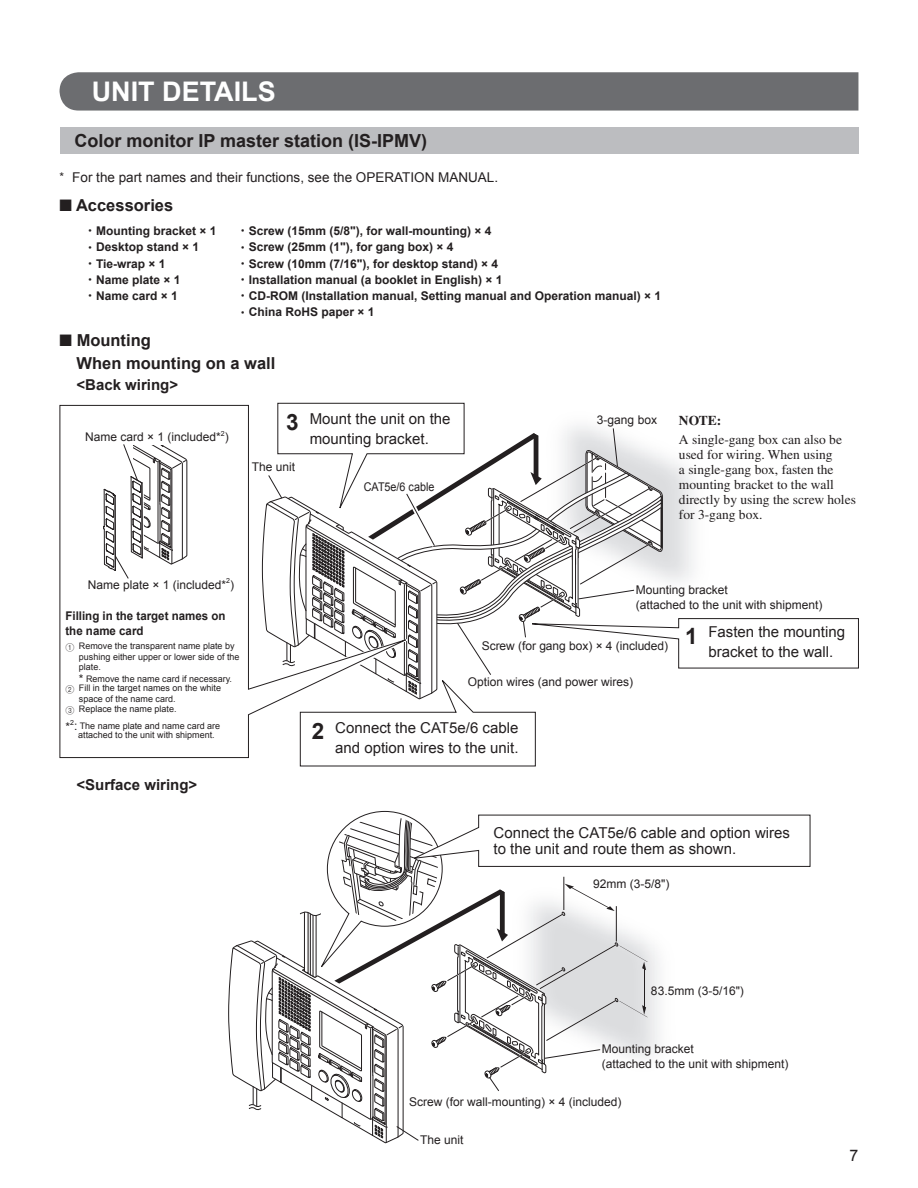
<style>
.page{position:relative;width:918px;height:1188px;background:#fff}
.page>*{position:absolute;margin:0;border:0;box-sizing:border-box;transform-origin:0 0}
.t1{font:700 27px "Arial";color:#fff}
.t2{font:700 22.5px "Arial";color:#231f20}
.t3{font:700 18px "Arial";color:#231f20}
.t4{font:700 16.5px/23.2px "Arial";color:#231f20}
.t5{font:15.9px "Arial";color:#231f20}
.t6{font:15px/16.5px "Arial";color:#231f20}
.t7{font:700 15px "Arial";color:#231f20}
.t8{font:13.5px/15px "Times";color:#231f20}
.t9{font:13.5px "Arial";color:#231f20}
.t10{font:700 13.5px "Times";color:#231f20}
.t11{font:700 12px/16.2px "Arial";color:#231f20}
.t12{font:12px/15px "Arial";color:#231f20}
.t13{font:700 12px/14.2px "Arial";color:#231f20;scale:.96 1}
.t14{font:12px "Arial";color:#231f20;scale:.9 1}
.t15{font:9px/10.5px "Arial";color:#231f20}
.t16{font:7.05px "Arial";color:#231f20}
.s1{font-size:12px}
.s2{font-family:"Koz Min Pro Regular 90 msp RKSJ H";font-weight:400}
.s3{font-family:"Round Num Whie"}
</style>
<div class="page">
<div style="left:60px;top:128px;width:798px;height:26px;background:#bcbdc0"></div>
<div style="left:60px;top:72px;width:798px;height:39px;background:#6c6d70"></div>
<svg style="left:277px;top:403px;width:582px;height:364px"></svg>
<svg style="left:59px;top:405px;width:357px;height:353px"></svg>
<svg style="left:228px;top:811px;width:583px;height:333px"></svg>
<h1 class="t1" style="left:92px;top:77px;width:185px">UNIT DETAILS</h1>
<h3 class="t3" style="left:74px;top:131px;width:354px">Color monitor IP master station (IS-IPMV)</h3>
<p class="t9" style="left:60px;top:169px;width:440px"><span class="s1">*</span> For the part names and their functions, see the OPERATION MANUAL.</p>
<h3 class="t4" style="left:60px;top:193px;width:115px">■ Accessories</h3>
<p class="t11" style="left:84px;top:223px;width:134px"><span class="s2">・</span>Mounting bracket × 1</p>
<p class="t11" style="left:237px;top:223px;width:256px"><span class="s2">・</span>Screw (15mm (5/8"), for wall-mounting) × 4</p>
<p class="t11" style="left:84px;top:239px;width:117px"><span class="s2">・</span>Desktop stand × 1</p>
<p class="t11" style="left:237px;top:239px;width:218px"><span class="s2">・</span>Screw (25mm (1"), for gang box) × 4</p>
<p class="t11" style="left:84px;top:255px;width:83px"><span class="s2">・</span>Tie-wrap × 1</p>
<p class="t11" style="left:237px;top:255px;width:263px"><span class="s2">・</span>Screw (10mm (7/16"), for desktop stand) × 4</p>
<p class="t11" style="left:84px;top:272px;width:98px"><span class="s2">・</span>Name plate × 1</p>
<p class="t11" style="left:237px;top:272px;width:267px"><span class="s2">・</span>Installation manual (a booklet in English) × 1</p>
<p class="t11" style="left:84px;top:288px;width:95px"><span class="s2">・</span>Name card × 1</p>
<p class="t11" style="left:237px;top:288px;width:426px"><span class="s2">・</span>CD-ROM (Installation manual, Setting manual and Operation manual) × 1<span class="s2">・</span>China RoHS paper × 1</p>
<h3 class="t4" style="left:77px;top:329px;width:200px;text-indent:-17px">■ Mounting<br>When mounting on a wall</h3>
<p class="t7" style="left:77px;top:376px;width:103px">&lt;Back wiring&gt;</p>
<p class="t16" style="left:221px;top:429px;width:5px">2</p>
<p class="t12" style="left:85px;top:430px;width:145px">Name card × 1 (included* )</p>
<h2 class="t2" style="left:286px;top:410px;width:14px">3</h2>
<p class="t12" style="left:252px;top:460px;width:45px">The unit</p>
<p class="t6" style="left:310px;top:410px;width:142px">Mount the unit on the</p>
<p class="t6" style="left:310px;top:431px;width:121px">mounting bracket.</p>
<p class="t14" style="left:364px;top:480px;width:80px">CAT5e/6 cable</p>
<p class="t12" style="left:597px;top:413px;width:62px">3-gang box</p>
<p class="t10" style="left:679px;top:415px;width:44px">NOTE:</p>
<p class="t8" style="left:679px;top:433px;width:179px">A single-gang box can also be used for wiring. When using<br>a single-gang box, fasten the mounting bracket to the wall directly by using the screw holes for 3-gang box.</p>
<p class="t16" style="left:226px;top:577px;width:5px">2</p>
<p class="t12" style="left:88px;top:577px;width:148px">Name plate × 1 (included* )</p>
<p class="t13" style="left:65px;top:609px;width:168px">Filling in the target names on the name card</p>
<p class="t15" style="left:79px;top:641px;width:162px;text-indent:-14px"><span class="s3">1</span> Remove the transparent name plate by pushing either upper or lower side of the plate.</p>
<p class="t15" style="left:65px;top:675px;width:168px;line-height:9px;text-indent:14px"><span class="s1">*</span> Remove the name card if necessary.<br><span class="s3">2</span> Fill in the target names on the white</p>
<p class="t15" style="left:65px;top:694px;width:113px;text-align:right">space of the name card.<br><span class="s3">3</span> Replace the name plate.</p>
<p class="t12" style="left:65px;top:720px;width:6px">*</p>
<p class="t15" style="left:70px;top:721px;width:152px;line-height:9px;text-align:center"><sup>2</sup><span class="s1">:</span> The name plate and name card are attached to the unit with shipment.</p>
<p class="t7" style="left:77px;top:777px;width:122px">&lt;Surface wiring&gt;</p>
<p class="t12" style="left:636px;top:582px;width:188px">Mounting bracket<br>(attached to the unit with shipment)</p>
<p class="t12" style="left:482px;top:638px;width:188px">Screw (for gang box) × 4 (included)</p>
<p class="t12" style="left:468px;top:675px;width:167px">Option wires (and power wires)</p>
<h2 class="t2" style="left:685px;top:623px;width:14px">1</h2>
<p class="t6" style="left:708px;top:624px;width:138px">Fasten the mounting</p>
<p class="t6" style="left:708px;top:644px;width:127px">bracket to the wall.</p>
<h2 class="t2" style="left:312px;top:719px;width:14px">2</h2>
<p class="t6" style="left:335px;top:719px;width:185px">Connect the CAT5e/6 cable</p>
<p class="t6" style="left:335px;top:740px;width:185px">and option wires to the unit.</p>
<p class="t6" style="left:494px;top:824px;width:298px">Connect the CAT5e/6 cable and option wires to the unit and route them as shown.</p>
<p class="t12" style="left:593px;top:877px;width:78px">92mm (3-5/8")</p>
<p class="t12" style="left:651px;top:983px;width:94px">83.5mm (3-5/16")</p>
<p class="t12" style="left:602px;top:1041px;width:188px">Mounting bracket<br>(attached to the unit with shipment)</p>
<p class="t12" style="left:409px;top:1094px;width:214px">Screw (for wall-mounting) × 4 (included)</p>
<p class="t12" style="left:420px;top:1133px;width:45px">The unit</p>
<h3 class="t5" style="left:849px;top:1147px;width:10px">7</h3>
</div>
